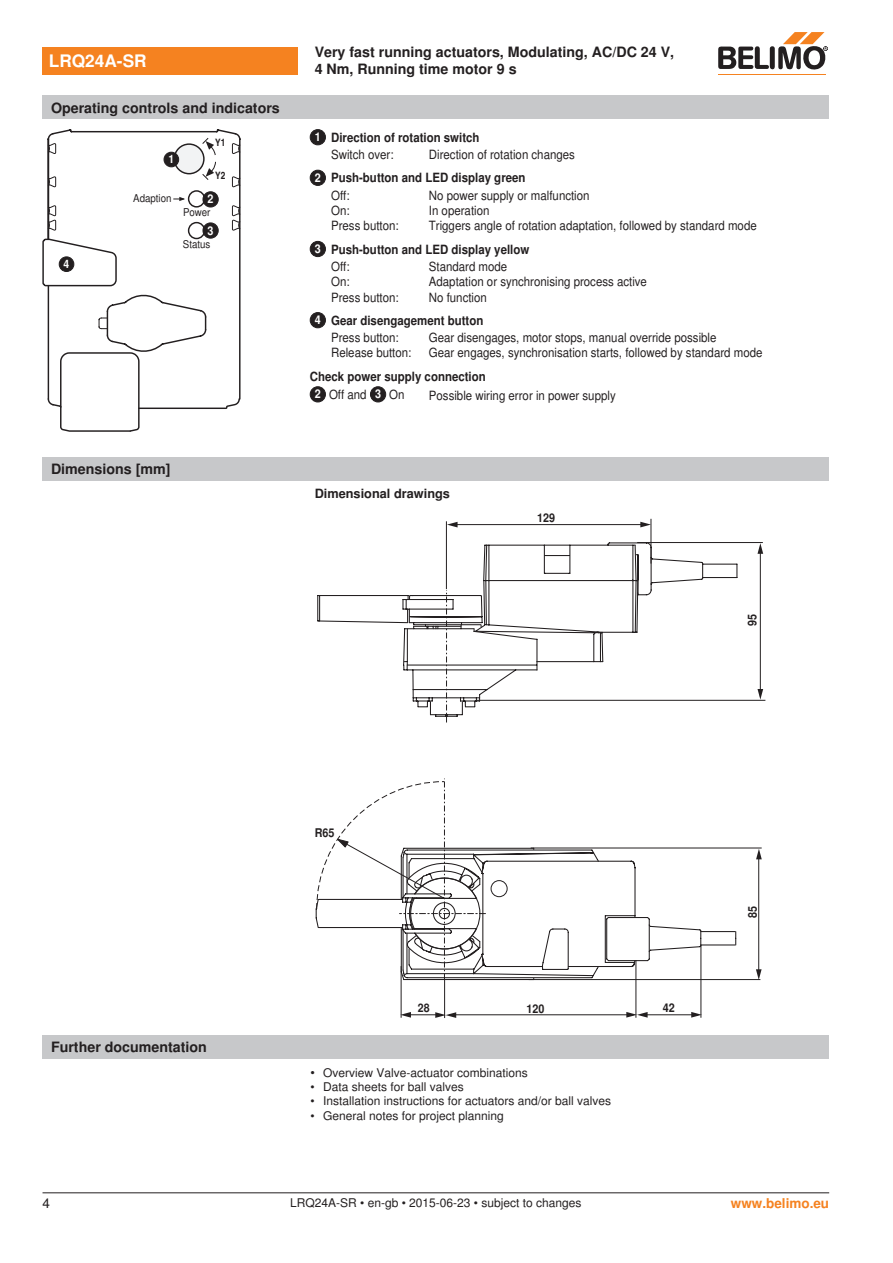
<style>
.page{position:relative;width:893px;height:1263px;background:#fff}
.page>*{position:absolute;margin:0;border:0;box-sizing:border-box;transform-origin:0 0}
.t1{font:700 17.25px "Nimbus Sans BEL";color:#fff}
.t2{font:700 14.25px/17.1px "Nimbus Sans BEL";color:#231f20}
.t3{font:700 13.5px "Nimbus Sans BEL";color:#f58220}
.t4{font:13.5px "Nimbus Sans BEL";color:#231f20}
.t5{font:12.75px/15.3px "Nimbus Sans BEL";color:#231f20;scale:.9 1}
.t6{font:700 12.75px/17.2px "Nimbus Sans BEL";color:#231f20;scale:.9 1}
.t7{font:700 12.75px "Nimbus Sans BEL";color:#231f20}
.t8{font:12px "Nimbus Sans BEL";color:#231f20}
.t9{font:700 12px "Nimbus Sans BEL";color:#231f20;scale:.9 1}
.t10{font:700 12px "Nimbus Sans BEL";color:#fff;scale:.9 1}
.t11{font:700 11.7px "Nimbus Sans BEL";color:#231f20;scale:.9 1}
.t12{font:700 11.55px "Nimbus Sans BEL";color:#fff;scale:.9 1}
.t13{font:10.8px "Nimbus Sans BEL";color:#231f20;scale:.9 1}
.t14{font:10.2px "Nimbus Sans BEL Bol Con";color:#231f20}
.s1{font-size:12px;color:#fff}
.s2{font-weight:400}
.s3{font-size:12.75px}
</style>
<div class="page">
<div style="left:310px;top:130px;width:15px;height:15px;background:#231f20;border-radius:50%"></div>
<div style="left:310px;top:129px;width:16px;height:16px;border:1px solid #231f20;border-radius:50%"></div>
<div style="left:310px;top:170px;width:15px;height:15px;background:#231f20;border-radius:50%"></div>
<div style="left:310px;top:170px;width:16px;height:16px;border:1px solid #231f20;border-radius:50%"></div>
<div style="left:310px;top:241px;width:15px;height:16px;background:#231f20;border-radius:50%"></div>
<div style="left:310px;top:241px;width:16px;height:16px;border:1px solid #231f20;border-radius:50%"></div>
<div style="left:310px;top:313px;width:15px;height:15px;background:#231f20;border-radius:50%"></div>
<div style="left:310px;top:312px;width:16px;height:16px;border:1px solid #231f20;border-radius:50%"></div>
<div style="left:310px;top:387px;width:15px;height:15px;background:#231f20;border-radius:50%"></div>
<div style="left:310px;top:386px;width:16px;height:16px;border:1px solid #231f20;border-radius:50%"></div>
<div style="left:370px;top:387px;width:16px;height:15px;background:#231f20;border-radius:50%"></div>
<div style="left:370px;top:386px;width:16px;height:16px;border:1px solid #231f20;border-radius:50%"></div>
<svg style="left:60px;top:410px;width:80px;height:22px"></svg>
<svg style="left:47px;top:129px;width:193px;height:281px"></svg>
<svg style="left:43px;top:137px;width:197px;height:151px"></svg>
<div style="left:43px;top:457px;width:786px;height:23px;background:#c7c8ca"></div>
<hr style="left:531px;top:848px;width:231px;height:1px;background:#231f20">
<hr style="left:529px;top:979px;width:231px;height:1px;background:#231f20">
<hr style="left:758px;top:853px;width:1px;height:121px;background:#231f20">
<svg style="left:756px;top:969px;width:6px;height:11px"></svg>
<svg style="left:756px;top:849px;width:6px;height:10px"></svg>
<svg style="left:315px;top:778px;width:422px;height:203px"></svg>
<hr style="left:401px;top:966px;width:1px;height:52px;background:#231f20">
<hr style="left:444px;top:979px;width:1px;height:39px;background:#231f20">
<hr style="left:636px;top:960px;width:1px;height:58px;background:#231f20">
<hr style="left:701px;top:944px;width:1px;height:74px;background:#231f20">
<hr style="left:407px;top:1014px;width:35px;height:1px;background:#231f20">
<svg style="left:400px;top:1012px;width:11px;height:6px"></svg>
<hr style="left:449px;top:1014px;width:185px;height:1px;background:#231f20">
<hr style="left:641px;top:1014px;width:57px;height:1px;background:#231f20">
<svg style="left:435px;top:1012px;width:21px;height:6px"></svg>
<svg style="left:691px;top:1012px;width:11px;height:5px"></svg>
<svg style="left:626px;top:1012px;width:22px;height:6px"></svg>
<hr style="left:637px;top:542px;width:126px;height:1px;background:#231f20">
<hr style="left:476px;top:700px;width:289px;height:1px;background:#231f20">
<hr style="left:760px;top:547px;width:1px;height:149px;background:#231f20">
<svg style="left:757px;top:689px;width:6px;height:11px"></svg>
<svg style="left:757px;top:543px;width:6px;height:11px"></svg>
<svg style="left:317px;top:542px;width:421px;height:180px"></svg>
<hr style="left:446px;top:521px;width:1px;height:68px;background:#231f20">
<hr style="left:651px;top:519px;width:1px;height:45px;background:#231f20">
<hr style="left:452px;top:524px;width:189px;height:1px;background:#231f20">
<svg style="left:640px;top:522px;width:11px;height:5px"></svg>
<svg style="left:447px;top:522px;width:11px;height:5px"></svg>
<div style="left:43px;top:1035px;width:786px;height:23px;background:#c7c8ca"></div>
<div style="left:43px;top:47px;width:255px;height:27px;background:#f58220"></div>
<hr style="left:718px;top:74px;width:107px;height:1px;background:#f58220">
<svg style="left:718px;top:32px;width:110px;height:38px"></svg>
<div style="left:43px;top:96px;width:786px;height:23px;background:#c7c8ca"></div>
<hr style="left:43px;top:1192px;width:786px;height:1px;background:#231f20">
<h1 class="t1" style="left:49px;top:51px;width:99px">LRQ24A-SR</h1>
<p class="t2" style="left:315px;top:44px;width:361px">Very fast running actuators, Modulating, AC/DC 24 V,<br>4 Nm, Running time motor 9 s</p>
<p class="t2" style="left:51px;top:100px;width:230px">Operating controls and indicators</p>
<p class="t12" style="left:64px;top:257px;width:8px">4</p>
<p class="t12" style="left:168px;top:152px;width:8px">1</p>
<p class="t13" style="left:133px;top:191px;width:44px">Adaption</p>
<p class="t14" style="left:215px;top:136px;width:12px">Y1</p>
<p class="t14" style="left:215px;top:168px;width:12px">Y2</p>
<p class="t10" style="left:208px;top:192px;width:8px">2</p>
<p class="t10" style="left:208px;top:223px;width:8px">3</p>
<p class="t13" style="left:183px;top:205px;width:32px">Power</p>
<p class="t13" style="left:183px;top:238px;width:32px">Status</p>
<p class="t2" style="left:51px;top:461px;width:121px">Dimensions [mm]</p>
<p class="t2" style="left:51px;top:1039px;width:157px">Further documentation</p>
<p class="t6" style="left:331px;top:129px;width:167px;text-indent:-16px"><span class="s1">1</span> Direction of rotation switch<br><span class="s2">Switch over:</span></p>
<p class="t6" style="left:315px;top:144px;width:291px;line-height:23.2px;text-indent:114px"><span class="s2">Direction of rotation changes<br></span><span class="s1">2</span> Push-button and LED display green</p>
<p class="t5" style="left:331px;top:188px;width:77px">Off:<br>On:<br>Press button:</p>
<p class="t5" style="left:429px;top:188px;width:366px">No power supply or malfunction<br>In operation<br>Triggers angle of rotation adaptation, followed by standard mode</p>
<p class="t6" style="left:331px;top:241px;width:222px;text-indent:-16px"><span class="s1">3</span> Push-button and LED display yellow<br><span class="s2">Off:</span></p>
<p class="t5" style="left:331px;top:274px;width:77px">On:<br>Press button:</p>
<p class="t5" style="left:429px;top:259px;width:244px">Standard mode<br>Adaptation or synchronising process active<br>No function</p>
<p class="t6" style="left:331px;top:312px;width:171px;text-indent:-16px"><span class="s1">4</span> Gear disengagement button<br><span class="s2">Press button:</span></p>
<p class="t5" style="left:331px;top:346px;width:91px">Release button:</p>
<p class="t5" style="left:429px;top:330px;width:372px">Gear disengages, motor stops, manual override possible<br>Gear engages, synchronisation starts, followed by standard mode</p>
<p class="t6" style="left:315px;top:368px;width:191px;line-height:18.3px;text-indent:-5px">Check power supply connection<br><span class="s1">2</span> <span class="s2">Off and</span> <span class="s1">3</span> <span class="s2">On</span></p>
<p class="t5" style="left:429px;top:388px;width:209px">Possible wiring error in power supply</p>
<p class="t7" style="left:315px;top:486px;width:137px">Dimensional drawings</p>
<p class="t9" style="left:537px;top:511px;width:22px">129</p>
<p class="t9" style="left:745px;top:626px;width:15px;rotate:-90deg">95</p>
<p class="t9" style="left:315px;top:826px;width:24px">R65</p>
<p class="t11" style="left:418px;top:1001px;width:15px">28</p>
<p class="t9" style="left:526px;top:1001px;width:22px">120</p>
<p class="t9" style="left:663px;top:1001px;width:15px">42</p>
<p class="t8" style="left:310px;top:1065px;width:219px"><span class="s3">•</span> Overview Valve-actuator combinations</p>
<p class="t8" style="left:310px;top:1079px;width:155px">• Data sheets for ball valves</p>
<p class="t8" style="left:310px;top:1094px;width:302px">• Installation instructions for actuators and/or ball valves</p>
<p class="t8" style="left:310px;top:1108px;width:195px">• General notes for project planning</p>
<p class="t9" style="left:745px;top:918px;width:15px;rotate:-90deg">85</p>
<p class="t4" style="left:43px;top:1195px;width:9px">4</p>
<p class="t8" style="left:290px;top:1196px;width:293px">LRQ24A-SR • en-gb • 2015-06-23 • subject to changes</p>
<p class="t3" style="left:731px;top:1195px;width:100px">www.belimo.eu</p>
</div>
